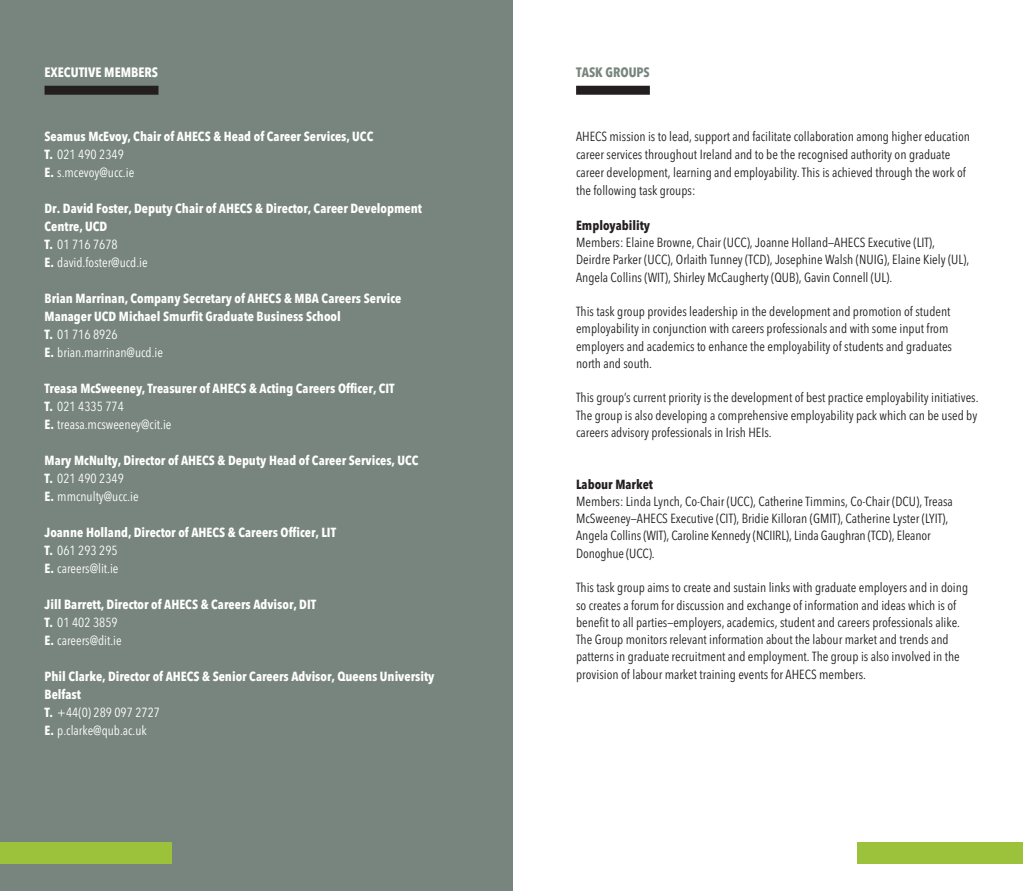
<style>
.page{position:relative;width:1023px;height:891px;background:#fff}
.page>*{position:absolute;margin:0;border:0;box-sizing:border-box;transform-origin:0 0}
.t1{font:700 13.5px "Avenir Next Condensed";color:#fff}
.t2{font:700 13.5px "Avenir Next Condensed";color:#78857e}
.t3{font:13.2px/17.2px "Avenir Next Condensed";color:#231f20}
.t4{font:700 13.2px/18px "Avenir Next Condensed";color:#fff}
.t5{font:700 13.2px "Avenir Next Condensed";color:#231f20}
.s1{font-weight:400}
</style>
<div class="page">
<div style="left:0;top:0;width:512px;height:891px;background:#78857e"></div>
<div style="left:576px;top:86px;width:74px;height:9px;background:#231f20"></div>
<div style="left:45px;top:86px;width:113px;height:9px;background:#231f20"></div>
<div style="left:0;top:842px;width:172px;height:21px;background:#9cc13b"></div>
<div style="left:857px;top:842px;width:166px;height:21px;background:#9cc13b"></div>
<p class="t1" style="left:45px;top:67px;width:115px">EXECUTIVE MEMBERS</p>
<p class="t2" style="left:576px;top:67px;width:75px">TASK GROUPS</p>
<p class="t4" style="left:45px;top:128px;width:330px">Seamus McEvoy, Chair of AHECS &amp; Head of Career Services, UCC<br>T. <span class="s1">021 490 2349<br></span>E. <span class="s1">s.mcevoy@ucc.ie</span></p>
<p class="t4" style="left:45px;top:200px;width:379px">Dr. David Foster, Deputy Chair of AHECS &amp; Director, Career Development<br>Centre, UCD<br>T. <span class="s1">01 716 7678<br></span>E. <span class="s1">david.foster@ucd.ie</span></p>
<p class="t4" style="left:45px;top:290px;width:358px">Brian Marrinan, Company Secretary of AHECS &amp; MBA Careers Service Manager UCD Michael Smurfit Graduate Business School<br>T. <span class="s1">01 716 8926<br></span>E. <span class="s1">brian.marrinan@ucd.ie</span></p>
<p class="t4" style="left:45px;top:380px;width:352px">Treasa McSweeney, Treasurer of AHECS &amp; Acting Careers Officer, CIT<br>T. <span class="s1">021 4335 774<br></span>E. <span class="s1">treasa.mcsweeney@cit.ie</span></p>
<p class="t4" style="left:45px;top:452px;width:375px">Mary McNulty, Director of AHECS &amp; Deputy Head of Career Services, UCC<br>T. <span class="s1">021 490 2349<br></span>E. <span class="s1">mmcnulty@ucc.ie</span></p>
<p class="t4" style="left:45px;top:524px;width:293px">Joanne Holland, Director of AHECS &amp; Careers Officer, LIT<br>T. <span class="s1">061 293 295<br></span>E. <span class="s1">careers@lit.ie</span></p>
<p class="t4" style="left:45px;top:596px;width:273px">Jill Barrett, Director of AHECS &amp; Careers Advisor, DIT<br>T. <span class="s1">01 402 3859<br></span>E. <span class="s1">careers@dit.ie</span></p>
<p class="t4" style="left:45px;top:668px;width:391px">Phil Clarke, Director of AHECS &amp; Senior Careers Advisor, Queens University<br>Belfast<br>T. <span class="s1">+44(0) 289 097 2727<br></span>E. <span class="s1">p.clarke@qub.ac.uk</span></p>
<p class="t3" style="left:576px;top:128px;width:395px;line-height:18px">AHECS mission is to lead, support and facilitate collaboration among higher education career services throughout Ireland and to be the recognised authority on graduate career development, learning and employability. This is achieved through the work of the following task groups:</p>
<p class="t5" style="left:576px;top:220px;width:76px">Employability</p>
<p class="t3" style="left:576px;top:235px;width:395px">Members: Elaine Browne, Chair (UCC), Joanne Holland—AHECS Executive (LIT),<br>Deirdre Parker (UCC), Orlaith Tunney (TCD), Josephine Walsh (NUIG), Elaine Kiely (UL),<br>Angela Collins (WIT), Shirley McCaugherty (QUB), Gavin Connell (UL).</p>
<p class="t3" style="left:576px;top:304px;width:377px">This task group provides leadership in the development and promotion of student employability in conjunction with careers professionals and with some input from employers and academics to enhance the employability of students and graduates north and south.</p>
<p class="t3" style="left:576px;top:390px;width:404px;text-align:justify">This group’s current priority is the development of best practice employability initiatives.<br>The group is also developing a comprehensive employability pack which can be used by careers advisory professionals in Irish HEIs.</p>
<p class="t5" style="left:576px;top:479px;width:78px">Labour Market</p>
<p class="t3" style="left:576px;top:494px;width:378px">Members: Linda Lynch, Co-Chair (UCC), Catherine Timmins, Co-Chair (DCU), Treasa McSweeney—AHECS Executive (CIT), Bridie Killoran (GMIT), Catherine Lyster (LYIT), Angela Collins (WIT), Caroline Kennedy (NCIIRL), Linda Gaughran (TCD), Eleanor Donoghue (UCC).</p>
<p class="t3" style="left:576px;top:580px;width:393px">This task group aims to create and sustain links with graduate employers and in doing so creates a forum for discussion and exchange of information and ideas which is of benefit to all parties—employers, academics, student and careers professionals alike.<br>The Group monitors relevant information about the labour market and trends and patterns in graduate recruitment and employment. The group is also involved in the provision of labour market training events for AHECS members.</p>
</div>
